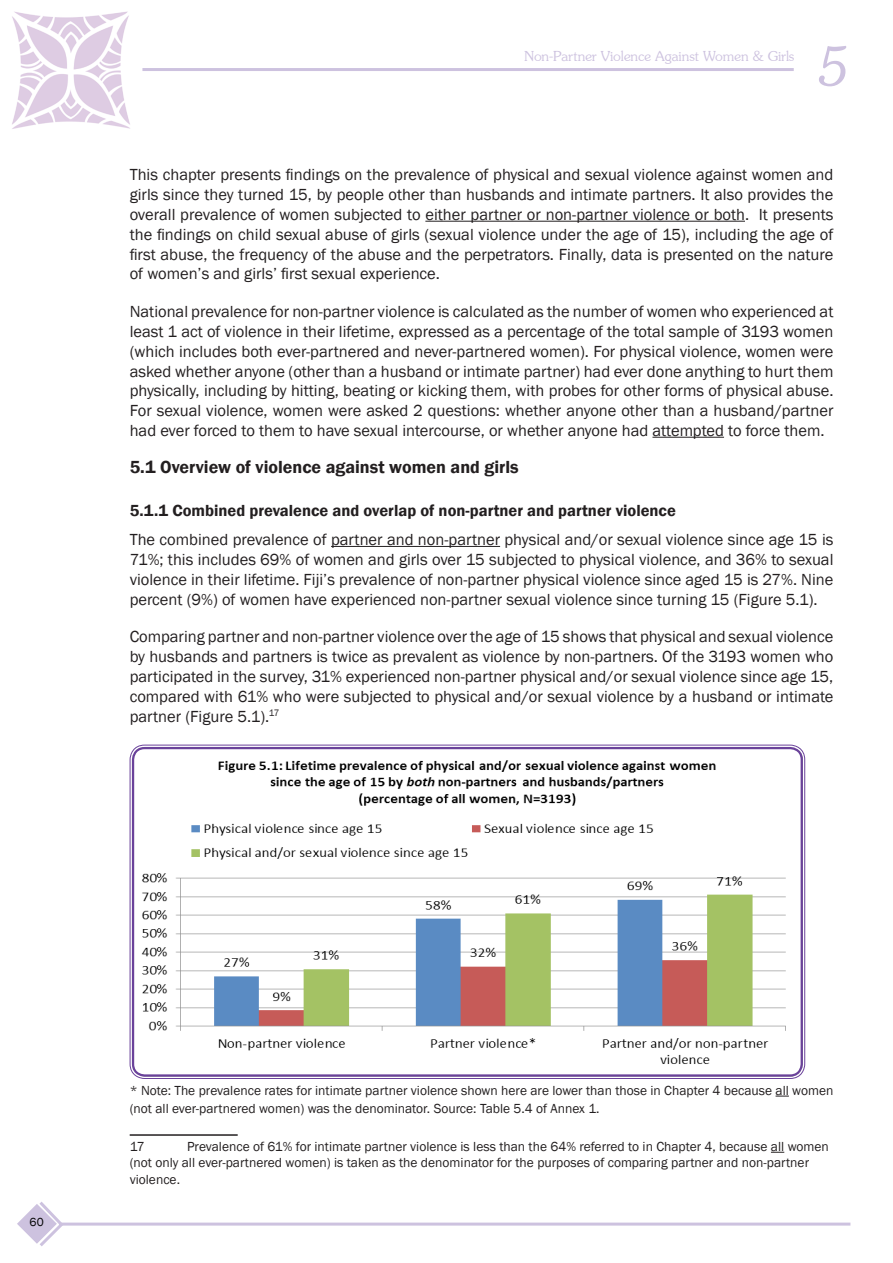
<style>
.page{position:relative;width:893px;height:1263px;background:#fff}
.page>*{position:absolute;margin:0;border:0;box-sizing:border-box;transform-origin:0 0}
.t1{font:52.5px "Souvenir Light SSK Italic";color:#cdc2df}
.Heading_2{font:600 18px "Franklin Gothic";color:#231f20}
.t2{font:16.5px/19.8px "Franklin Gothic";color:#231f20;text-align:justify}
.Heading_2-2{font:600 16.5px "Franklin Gothic";color:#231f20}
.t3{font:15px "Souvenir";color:#cdc2df}
.t4{font:13.5px/16.2px "Franklin Gothic";color:#231f20}
.t5{font:12px "Franklin Gothic";color:#000}
</style>
<div class="page">
<img style="left:12px;top:11px;width:118px;height:118px">
<hr style="left:59px;top:1222px;width:791px;height:3px;background:#cdc2df">
<hr style="left:142px;top:68px;width:652px;height:3px;background:#cdc2df">
<svg style="left:17px;top:1202px;width:49px;height:44px"></svg>
<hr style="left:425px;top:221px;width:320px;height:1px;background:#231f20">
<hr style="left:652px;top:437px;width:72px;height:1px;background:#231f20">
<hr style="left:331px;top:546px;width:169px;height:1px;background:#231f20">
<svg style="left:776px;top:1096px;width:13px;height:1px"></svg>
<img style="left:132px;top:747px;width:671px;height:329px">
<div style="left:132px;top:747px;width:671px;height:329px;border:2px solid #6a429a;border-radius:12px"></div>
<hr style="left:130px;top:1134px;width:108px;height:2px;background:#231f20">
<svg style="left:771px;top:1152px;width:13px;height:1px"></svg>
<p class="t3" style="left:524px;top:48px;width:272px">Non-Partner Violence Against Women &amp; Girls</p>
<p class="t1" style="left:819px;top:34px;width:28px">5</p>
<p class="t2" style="left:130px;top:165px;width:705px">This chapter presents findings on the prevalence of physical and sexual violence against women and girls since they turned 15, by people other than husbands and intimate partners. It also provides the overall prevalence of women subjected to either partner or non-partner violence or both. It presents the findings on child sexual abuse of girls (sexual violence under the age of 15), including the age of first abuse, the frequency of the abuse and the perpetrators. Finally, data is presented on the nature of women’s and girls’ first sexual experience.</p>
<p class="t2" style="left:130px;top:302px;width:705px">National prevalence for non-partner violence is calculated as the number of women who experienced at least 1 act of violence in their lifetime, expressed as a percentage of the total sample of 3193 women (which includes both ever-partnered and never-partnered women). For physical violence, women were asked whether anyone (other than a husband or intimate partner) had ever done anything to hurt them physically, including by hitting, beating or kicking them, with probes for other forms of physical abuse.<br>For sexual violence, women were asked 2 questions: whether anyone other than a husband/partner had ever forced to them to have sexual intercourse, or whether anyone had attempted to force them.</p>
<p class="Heading_2" style="left:130px;top:455px;width:390px">5.1 Overview of violence against women and girls</p>
<p class="Heading_2-2" style="left:130px;top:501px;width:548px">5.1.1 Combined prevalence and overlap of non-partner and partner violence</p>
<p class="t2" style="left:130px;top:530px;width:705px">The combined prevalence of partner and non-partner physical and/or sexual violence since age 15 is 71%; this includes 69% of women and girls over 15 subjected to physical violence, and 36% to sexual violence in their lifetime. Fiji’s prevalence of non-partner physical violence since aged 15 is 27%. Nine percent (9%) of women have experienced non-partner sexual violence since turning 15 (Figure 5.1).</p>
<p class="t2" style="left:130px;top:627px;width:705px">Comparing partner and non-partner violence over the age of 15 shows that physical and sexual violence by husbands and partners is twice as prevalent as violence by non-partners. Of the 3193 women who participated in the survey, 31% experienced non-partner physical and/or sexual violence since age 15, compared with 61% who were subjected to physical and/or sexual violence by a husband or intimate partner (Figure 5.1).<sup>17</sup></p>
<p class="t5" style="left:30px;top:1215px;width:16px">60</p>
<p class="t4" style="left:130px;top:1082px;width:705px;line-height:18px">* Note: The prevalence rates for intimate partner violence shown here are lower than those in Chapter 4 because all women (not all ever-partnered women) was the denominator. Source: Table 5.4 of Annex 1.</p>
<p class="t4" style="left:130px;top:1139px;width:16px">17</p>
<p class="t4" style="left:130px;top:1139px;width:701px;text-indent:57px">Prevalence of 61% for intimate partner violence is less than the 64% referred to in Chapter 4, because all women (not only all ever-partnered women) is taken as the denominator for the purposes of comparing partner and non-partner violence.</p>
</div>
